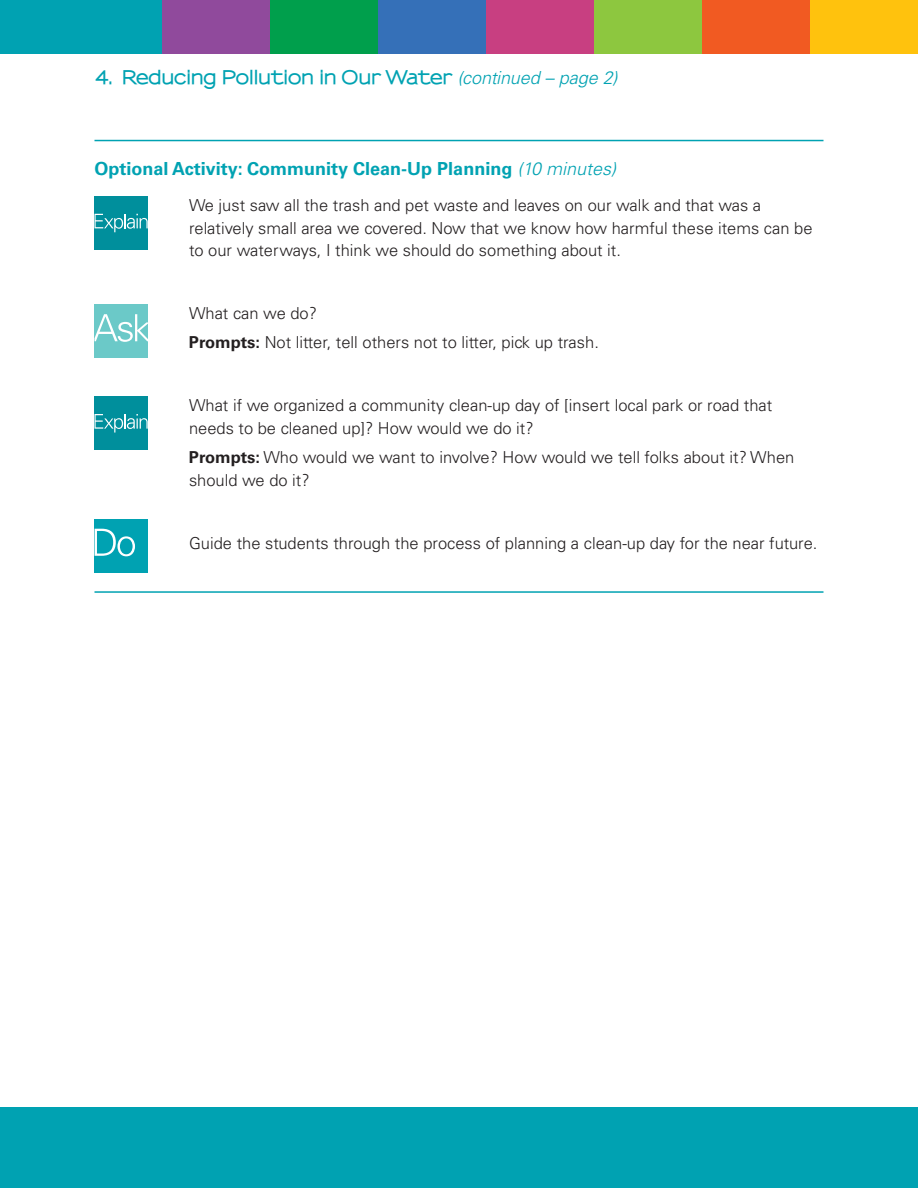
<style>
.page{position:relative;width:918px;height:1188px;background:#fff}
.page>*{position:absolute;margin:0;border:0;box-sizing:border-box;transform-origin:0 0}
.t1{font:700 18px "Univers LT Std";color:#00a2b2}
.t2{font:800 18px "Sansumi";letter-spacing:-.01em;color:#00a2b2}
.t3{font:300 16.5px/22.5px "Univers LT Std";color:#231f20}
.s1{font-family:"Univers LT Std";font-weight:300;font-style:italic}
.s2{font-weight:300;font-style:italic}
.s3{font-weight:700}
</style>
<div class="page">
<div style="left:0;top:0;width:162px;height:54px;background:#00a2b2"></div>
<div style="left:0;top:1107px;width:918px;height:81px;background:#00a2b2"></div>
<div style="left:810px;top:0;width:108px;height:54px;background:#ffc20d"></div>
<div style="left:594px;top:0;width:108px;height:54px;background:#8dc73f"></div>
<div style="left:486px;top:0;width:108px;height:54px;background:#c83f81"></div>
<div style="left:378px;top:0;width:108px;height:54px;background:#3570b8"></div>
<div style="left:270px;top:0;width:108px;height:54px;background:#009f4c"></div>
<div style="left:702px;top:0;width:108px;height:54px;background:#f15a22"></div>
<div style="left:162px;top:0;width:108px;height:54px;background:#904a9c"></div>
<hr style="left:94px;top:140px;width:730px;height:1px;background:#00a2b2">
<hr style="left:94px;top:591px;width:730px;height:2px;background:#00a2b2">
<div style="left:94px;top:196px;width:54px;height:54px;background:#008f9c"></div>
<svg style="left:94px;top:214px;width:54px;height:18px"></svg>
<div style="left:94px;top:304px;width:54px;height:54px;background:#6bc9c8"></div>
<svg style="left:94px;top:314px;width:54px;height:28px"></svg>
<div style="left:94px;top:396px;width:54px;height:54px;background:#008f9c"></div>
<svg style="left:94px;top:414px;width:54px;height:19px"></svg>
<div style="left:94px;top:519px;width:54px;height:54px;background:#00a2b2"></div>
<svg style="left:95px;top:529px;width:40px;height:27px"></svg>
<p class="t2" style="left:94px;top:66px;width:525px">4. Reducing Pollution in Our Water <span class="s1">(continued – page 2)</span></p>
<h2 class="t1" style="left:94px;top:158px;width:523px">Optional Activity: Community Clean-Up Planning <span class="s2">(10 minutes)</span></h2>
<p class="t3" style="left:189px;top:194px;width:625px">We just saw all the trash and pet waste and leaves on our walk and that was a relatively small area we covered. Now that we know how harmful these items can be to our waterways, I think we should do something about it.</p>
<p class="t3" style="left:189px;top:302px;width:130px">What can we do?</p>
<p class="t3" style="left:189px;top:331px;width:411px"><span class="s3">Prompts:</span> Not litter, tell others not to litter, pick up trash.</p>
<p class="t3" style="left:189px;top:394px;width:585px">What if we organized a community clean-up day of [insert local park or road that needs to be cleaned up]? How would we do it?</p>
<p class="t3" style="left:189px;top:446px;width:607px"><span class="s3">Prompts:</span> Who would we want to involve? How would we tell folks about it? When should we do it?</p>
<p class="t3" style="left:189px;top:531px;width:630px">Guide the students through the process of planning a clean-up day for the near future.</p>
</div>
